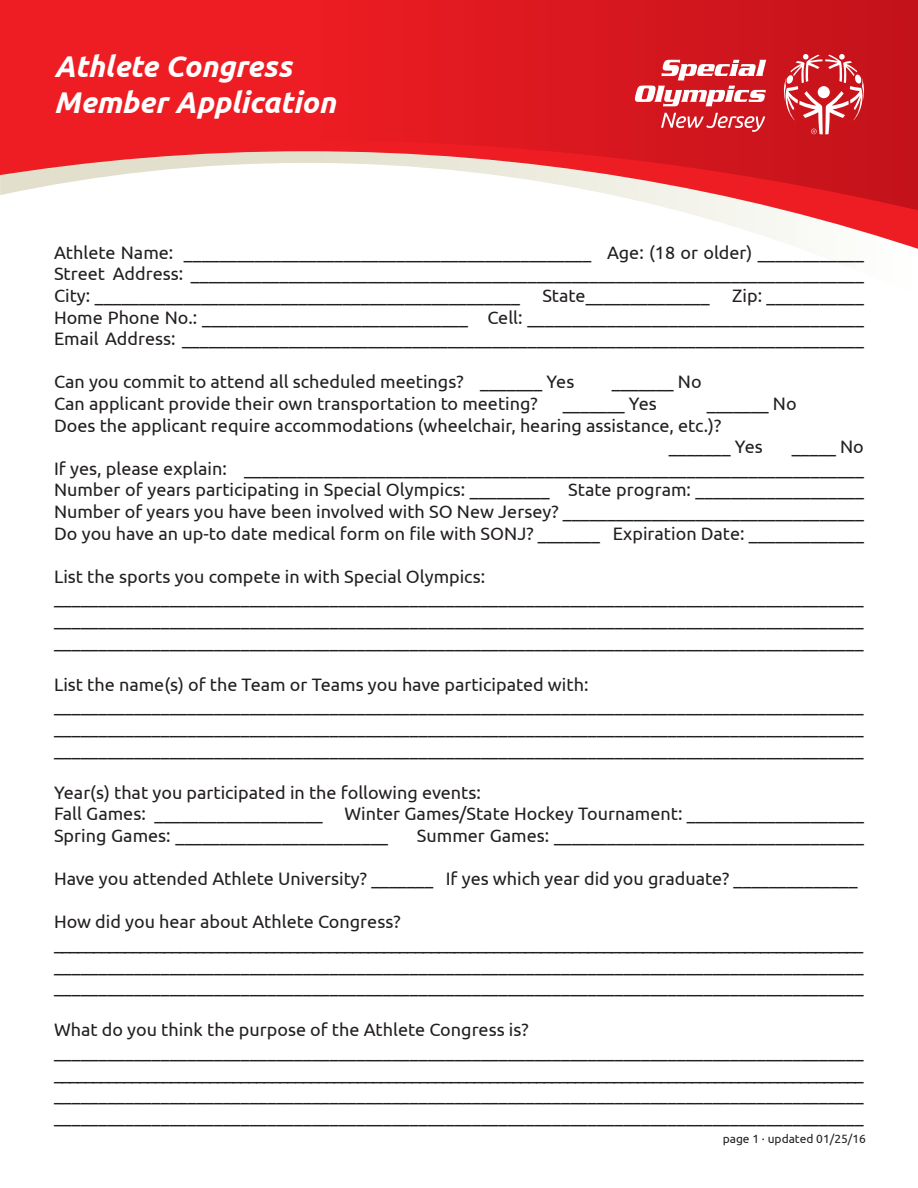
<style>
.page{position:relative;width:918px;height:1188px;background:#fff}
.page>*{position:absolute;margin:0;border:0;box-sizing:border-box;transform-origin:0 0}
.t1{font:italic 700 30px "Ubuntu";color:#fff}
.t2{font:18px/21.6px "Ubuntu";color:#231f20;text-align:justify}
.t3{font:12px "Ubuntu";color:#231f20}
</style>
<div class="page">
<svg style="left:677px;top:210px;width:241px;height:39px"></svg>
<svg style="left:0;top:0;width:918px;height:210px;background:#e54348"></svg>
<svg style="left:635px;top:60px;width:131px;height:46px"></svg>
<svg style="left:661px;top:113px;width:104px;height:19px;background:#db4f56"></svg>
<svg style="left:783px;top:54px;width:81px;height:80px"></svg>
<p class="t1" style="left:54px;top:48px;width:239px">Athlete Congress</p>
<p class="t1" style="left:54px;top:84px;width:283px">Member Application</p>
<p class="t2" style="left:54px;top:241px;width:812px">Athlete Name: ______________________________________________ Age: (18 or older) ____________</p>
<p class="t2" style="left:54px;top:263px;width:812px">Street Address: ____________________________________________________________________________</p>
<p class="t2" style="left:54px;top:284px;width:657px">City: ________________________________________________ State______________</p>
<p class="t2" style="left:732px;top:284px;width:133px">Zip: ___________</p>
<p class="t2" style="left:54px;top:306px;width:811px">Home Phone No.: ______________________________ Cell: ______________________________________</p>
<p class="t2" style="left:54px;top:327px;width:812px">Email Address: _____________________________________________________________________________</p>
<p class="t2" style="left:54px;top:371px;width:522px">Can you commit to attend all scheduled meetings? _______ Yes</p>
<p class="t2" style="left:612px;top:371px;width:91px">_______ No</p>
<p class="t2" style="left:54px;top:392px;width:485px">Can applicant provide their own transportation to meeting?</p>
<p class="t2" style="left:563px;top:392px;width:96px">_______ Yes</p>
<p class="t2" style="left:707px;top:392px;width:91px">_______ No</p>
<p class="t2" style="left:54px;top:414px;width:669px">Does the applicant require accommodations (wheelchair, hearing assistance, etc.)?</p>
<p class="t2" style="left:669px;top:435px;width:96px">_______ Yes</p>
<p class="t2" style="left:792px;top:435px;width:74px">_____ No</p>
<p class="t2" style="left:54px;top:457px;width:811px">If yes, please explain: ______________________________________________________________________</p>
<p class="t2" style="left:54px;top:479px;width:811px">Number of years participating in Special Olympics: _________ State program: ___________________</p>
<p class="t2" style="left:54px;top:500px;width:812px">Number of years you have been involved with SO New Jersey? __________________________________</p>
<p class="t2" style="left:54px;top:522px;width:811px">Do you have an up-to date medical form on file with SONJ? _______ Expiration Date: _____________</p>
<p class="t2" style="left:54px;top:565px;width:433px">List the sports you compete in with Special Olympics:</p>
<p class="t2" style="left:54px;top:587px;width:811px">___________________________________________________________________________________________ ___________________________________________________________________________________________ ___________________________________________________________________________________________</p>
<p class="t2" style="left:54px;top:673px;width:536px">List the name(s) of the Team or Teams you have participated with:</p>
<p class="t2" style="left:54px;top:695px;width:811px">___________________________________________________________________________________________</p>
<p class="t2" style="left:54px;top:716px;width:811px">___________________________________________________________________________________________ ___________________________________________________________________________________________</p>
<p class="t2" style="left:54px;top:781px;width:428px">Year(s) that you participated in the following events:</p>
<p class="t2" style="left:54px;top:803px;width:811px">Fall Games: ___________________ Winter Games/State Hockey Tournament: ____________________</p>
<p class="t2" style="left:54px;top:824px;width:336px">Spring Games: ________________________</p>
<p class="t2" style="left:417px;top:824px;width:448px">Summer Games: ___________________________________</p>
<p class="t2" style="left:54px;top:867px;width:805px">Have you attended Athlete University? _______ If yes which year did you graduate? ______________</p>
<p class="t2" style="left:54px;top:911px;width:348px">How did you hear about Athlete Congress?</p>
<p class="t2" style="left:54px;top:932px;width:811px">_______________________________________________________________________________________________________ ___________________________________________________________________________________________ ___________________________________________________________________________________________</p>
<p class="t2" style="left:54px;top:1019px;width:476px">What do you think the purpose of the Athlete Congress is?</p>
<p class="t2" style="left:54px;top:1040px;width:811px">___________________________________________________________________________________________</p>
<p class="t2" style="left:54px;top:1062px;width:811px">________________________________________________________________________________________________________ ___________________________________________________________________________________________</p>
<p class="t2" style="left:54px;top:1105px;width:811px">___________________________________________________________________________________________</p>
<p class="t3" style="left:723px;top:1132px;width:145px">page 1 · updated 01/25/16</p>
</div>
